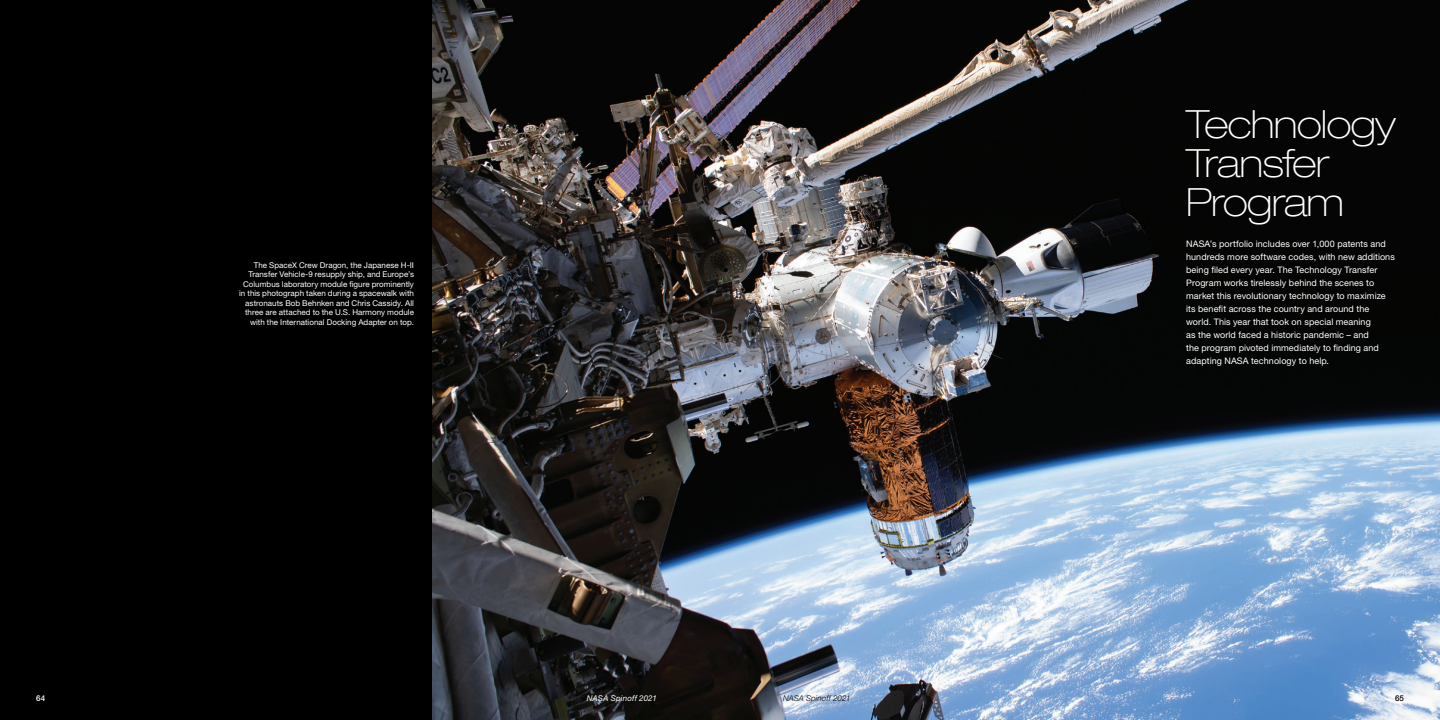
<style>
.page{position:relative;width:1440px;height:720px;background:#000}
.page>*{position:absolute;margin:0;border:0;box-sizing:border-box;transform-origin:0 0}
._44_ultra_thin{font:100 expanded 39px/39px "Helvetica Neue LT Std";letter-spacing:-.02em;color:#fff}
.reverse_feature_text{font:9px/13px "Helvetica Neue LT Std";letter-spacing:.01em;color:#fff}
.Caption_reverse{font:8px/9.5px "Helvetica Neue LT Std";letter-spacing:.005em;color:#fff;text-align:right}
.t1{font:italic 8px "Helvetica Neue LT Std";letter-spacing:.01em;color:#fff}
.t2{font:italic 300 8px "Helvetica Neue LT Std";letter-spacing:.01em;color:#000}
.t3{font:500 8px "Helvetica Neue LT Std";color:#fff}
.t4{font:500 8px "Helvetica Neue LT Std";color:#000}
</style>
<div class="page">
<img style="left:432px;top:0;width:1008px;height:720px">
<p class="Caption_reverse" style="left:239px;top:260px;width:176px">The SpaceX Crew Dragon, the Japanese H-II Transfer Vehicle-9 resupply ship, and Europe’s Columbus laboratory module figure prominently in this photograph taken during a spacewalk with astronauts Bob Behnken and Chris Cassidy. All three are attached to the U.S. Harmony module with the International Docking Adapter on top.</p>
<p class="_44_ultra_thin" style="left:1186px;top:104px;width:211px">Technology<br>Transfer<br>Program</p>
<p class="reverse_feature_text" style="left:1186px;top:237px;width:210px">NASA’s portfolio includes over 1,000 patents and hundreds more software codes, with new additions being filed every year. The Technology Transfer Program works tirelessly behind the scenes to market this revolutionary technology to maximize its benefit across the country and around the world. This year that took on special meaning<br>as the world faced a historic pandemic – and<br>the program pivoted immediately to finding and adapting NASA technology to help.</p>
<p class="t3" style="left:36px;top:693px;width:11px">64</p>
<p class="t1" style="left:587px;top:694px;width:72px">NASA Spinoff 2021</p>
<p class="t2" style="left:783px;top:694px;width:69px">NASA Spinoff 2021</p>
<p class="t4" style="left:1395px;top:693px;width:10px">65</p>
</div>
